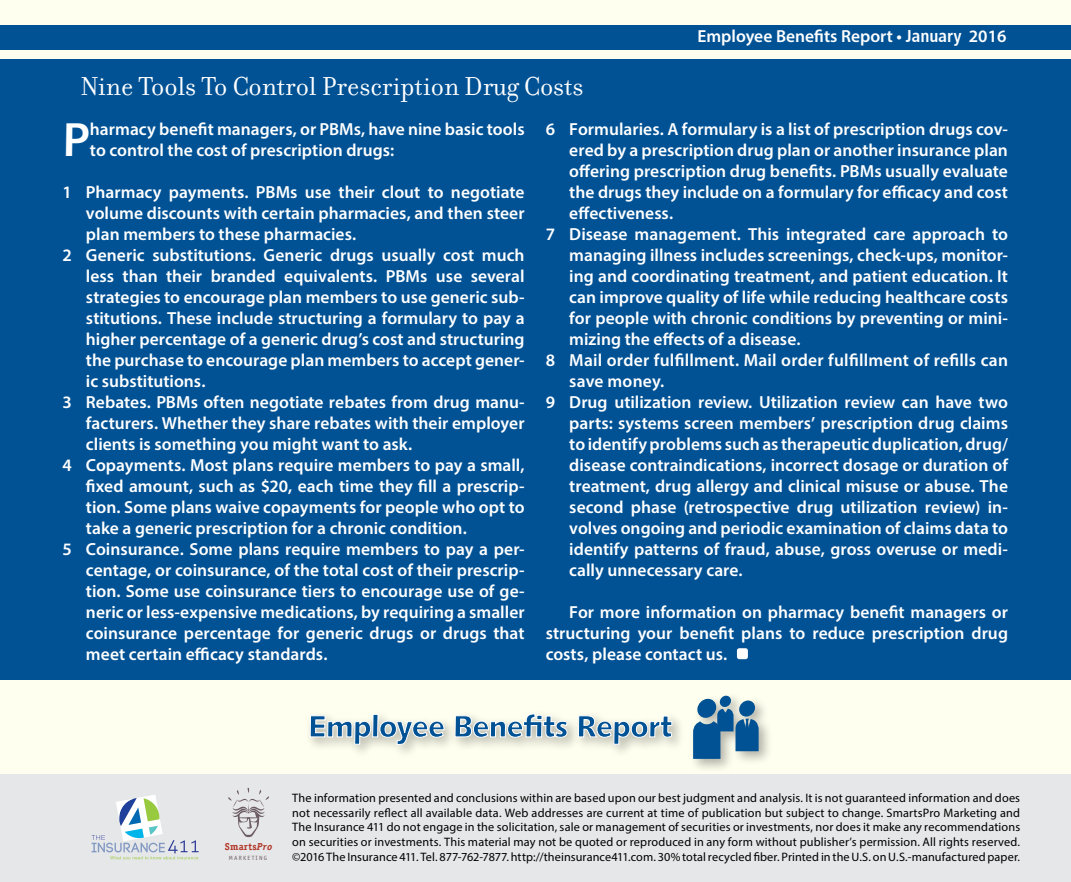
<style>
.page{position:relative;width:1071px;height:882px;background:#fff}
.page>*{position:absolute;margin:0;border:0;box-sizing:border-box;transform-origin:0 0}
.t1{font:47.43px "Humanist 531 BT Bold A";color:#fff}
.t2{font:28px "Filosofia";color:#fff}
.t3{font:600 17.5px/21px "Myriad Pro";color:#fff}
.t4{font:12.25px/14.7px "Myriad Pro";letter-spacing:.01em;color:#000;text-align:justify}
.t5{font:700 9.97px "Officina Serif";letter-spacing:.03em;color:#b13427}
.t6{font:6.12px "Officina Sans";letter-spacing:.2em;color:#6c5c65}
.s1{font-family:"Humanist 777 BT Bold Condensed B";font-weight:400}
.s2{font-style:italic}
</style>
<div class="page">
<div style="left:1px;top:1px;width:1070px;height:881px;background:#fffff0"></div>
<div style="left:0;top:25px;width:1071px;height:24px;background:#005295"></div>
<div style="left:0;top:775px;width:1071px;height:107px;background:#e6e7e8"></div>
<svg style="left:228px;top:788px;width:41px;height:49px"></svg>
<svg style="left:91px;top:795px;width:108px;height:65px"></svg>
<div style="left:0;top:59px;width:1071px;height:620px;background:#005295"></div>
<div style="left:305px;top:709px;width:381px;height:50px;background:#000;opacity:.3"></div>
<svg style="left:309px;top:713px;width:364px;height:32px"></svg>
<div style="left:688px;top:692px;width:85px;height:82px;background:#000;opacity:.3"></div>
<div style="left:697px;top:699px;width:19px;height:19px;background:#005295;border-radius:50%"></div>
<div style="left:720px;top:696px;width:11px;height:11px;background:#005295;border-radius:50%"></div>
<div style="left:739px;top:700px;width:16px;height:17px;background:#005295;border-radius:50%"></div>
<svg style="left:693px;top:709px;width:66px;height:50px;background:#4a80a8"></svg>
<div style="left:737px;top:648px;width:11px;height:11px;background:#fff;border-radius:2px"></div>
<p class="t3" style="left:697px;top:26px;width:310px">Employee Benefits Report • <span class="s1">January</span> 2016</p>
<h2 class="t2" style="left:80px;top:71px;width:505px">Nine Tools To Control Prescription Drug Costs</h2>
<h1 class="t1" style="left:62px;top:110px;width:29px">P</h1>
<p class="t3" style="left:90px;top:118px;width:436px">harmacy benefit managers, or PBMs, have nine basic tools to control the cost of prescription drugs:</p>
<p class="t3" style="left:62px;top:181px;width:464px">1 Pharmacy payments. PBMs use their clout to negotiate</p>
<p class="t3" style="left:86px;top:202px;width:440px">volume discounts with certain pharmacies, and then steer</p>
<p class="t3" style="left:86px;top:223px;width:272px">plan members to these pharmacies.</p>
<p class="t3" style="left:62px;top:244px;width:464px">2 Generic substitutions. Generic drugs usually cost much</p>
<p class="t3" style="left:86px;top:265px;width:440px">less than their branded equivalents. PBMs use several</p>
<p class="t3" style="left:86px;top:286px;width:440px">strategies to encourage plan members to use generic sub-</p>
<p class="t3" style="left:86px;top:307px;width:440px">stitutions. These include structuring a formulary to pay a</p>
<p class="t3" style="left:86px;top:328px;width:440px">higher percentage of a generic drug’s cost and structuring</p>
<p class="t3" style="left:86px;top:349px;width:440px">the purchase to encourage plan members to accept gener-</p>
<p class="t3" style="left:86px;top:370px;width:121px">ic substitutions.</p>
<p class="t3" style="left:62px;top:391px;width:464px">3 Rebates. PBMs often negotiate rebates from drug manu-</p>
<p class="t3" style="left:86px;top:412px;width:440px">facturers. Whether they share rebates with their employer</p>
<p class="t3" style="left:86px;top:433px;width:328px">clients is something you might want to ask.</p>
<p class="t3" style="left:62px;top:454px;width:464px">4 Copayments. Most plans require members to pay a small,</p>
<p class="t3" style="left:86px;top:475px;width:440px">fixed amount, such as $20, each time they fill a prescrip-</p>
<p class="t3" style="left:86px;top:496px;width:440px">tion. Some plans waive copayments for people who opt to</p>
<p class="t3" style="left:86px;top:517px;width:382px">take a generic prescription for a chronic condition.</p>
<p class="t3" style="left:62px;top:538px;width:464px">5 Coinsurance. Some plans require members to pay a per-</p>
<p class="t3" style="left:86px;top:559px;width:440px">centage, or coinsurance, of the total cost of their prescrip-</p>
<p class="t3" style="left:86px;top:580px;width:440px">tion. Some use coinsurance tiers to encourage use of ge-</p>
<p class="t3" style="left:86px;top:601px;width:440px">neric or less-expensive medications, by requiring a smaller</p>
<p class="t3" style="left:86px;top:622px;width:440px">coinsurance percentage for generic drugs or drugs that</p>
<p class="t3" style="left:86px;top:643px;width:243px">meet certain efficacy standards.</p>
<p class="t3" style="left:546px;top:118px;width:464px">6 Formularies. A formulary is a list of prescription drugs cov-</p>
<p class="t3" style="left:569px;top:139px;width:440px">ered by a prescription drug plan or another insurance plan</p>
<p class="t3" style="left:569px;top:160px;width:440px">offering prescription drug benefits. PBMs usually evaluate</p>
<p class="t3" style="left:569px;top:181px;width:440px">the drugs they include on a formulary for efficacy and cost</p>
<p class="t3" style="left:569px;top:202px;width:105px">effectiveness.</p>
<p class="t3" style="left:546px;top:223px;width:464px">7 Disease management. This integrated care approach to</p>
<p class="t3" style="left:569px;top:244px;width:440px">managing illness includes screenings, check-ups, monitor-</p>
<p class="t3" style="left:569px;top:265px;width:440px">ing and coordinating treatment, and patient education. It</p>
<p class="t3" style="left:569px;top:286px;width:440px">can improve quality of life while reducing healthcare costs</p>
<p class="t3" style="left:569px;top:307px;width:440px">for people with chronic conditions by preventing or mini-</p>
<p class="t3" style="left:569px;top:328px;width:233px">mizing the effects of a disease.</p>
<p class="t3" style="left:546px;top:349px;width:464px">8 Mail order fulfillment. Mail order fulfillment of refills can</p>
<p class="t3" style="left:569px;top:370px;width:97px">save money.</p>
<p class="t3" style="left:546px;top:391px;width:464px">9 Drug utilization review. Utilization review can have two</p>
<p class="t3" style="left:569px;top:412px;width:440px">parts: systems screen members’ prescription drug claims</p>
<p class="t3" style="left:569px;top:433px;width:440px">to identify problems such as therapeutic duplication, drug/</p>
<p class="t3" style="left:569px;top:454px;width:440px">disease contraindications, incorrect dosage or duration of</p>
<p class="t3" style="left:569px;top:475px;width:440px">treatment, drug allergy and clinical misuse or abuse. The</p>
<p class="t3" style="left:569px;top:496px;width:440px">second phase (retrospective drug utilization review) in-</p>
<p class="t3" style="left:569px;top:517px;width:440px">volves ongoing and periodic examination of claims data to</p>
<p class="t3" style="left:569px;top:538px;width:440px">identify patterns of fraud, abuse, gross overuse or medi-</p>
<p class="t3" style="left:569px;top:559px;width:175px">cally unnecessary care.</p>
<p class="t3" style="left:546px;top:601px;width:464px;text-align:justify;text-indent:24px">For more information on pharmacy benefit managers or structuring your benefit plans to reduce prescription drug costs, please contact us.</p>
<p class="t5" style="left:225px;top:841px;width:49px">Smarts<span class="s2">Pro</span></p>
<p class="t6" style="left:229px;top:854px;width:40px">MARKETING</p>
<p class="t4" style="left:292px;top:790px;width:729px">The information presented and conclusions within are based upon our best judgment and analysis. It is not guaranteed information and does not necessarily reflect all available data. Web addresses are current at time of publication but subject to change. SmartsPro Marketing and The Insurance 411 do not engage in the solicitation, sale or management of securities or investments, nor does it make any recommendations on securities or investments. This material may not be quoted or reproduced in any form without publisher’s permission. All rights reserved. ©2016 The Insurance 411. Tel. 877-762-7877. http://theinsurance411.com. 30% total recycled fiber. Printed in the U.S. on U.S.-manufactured paper.</p>
</div>
